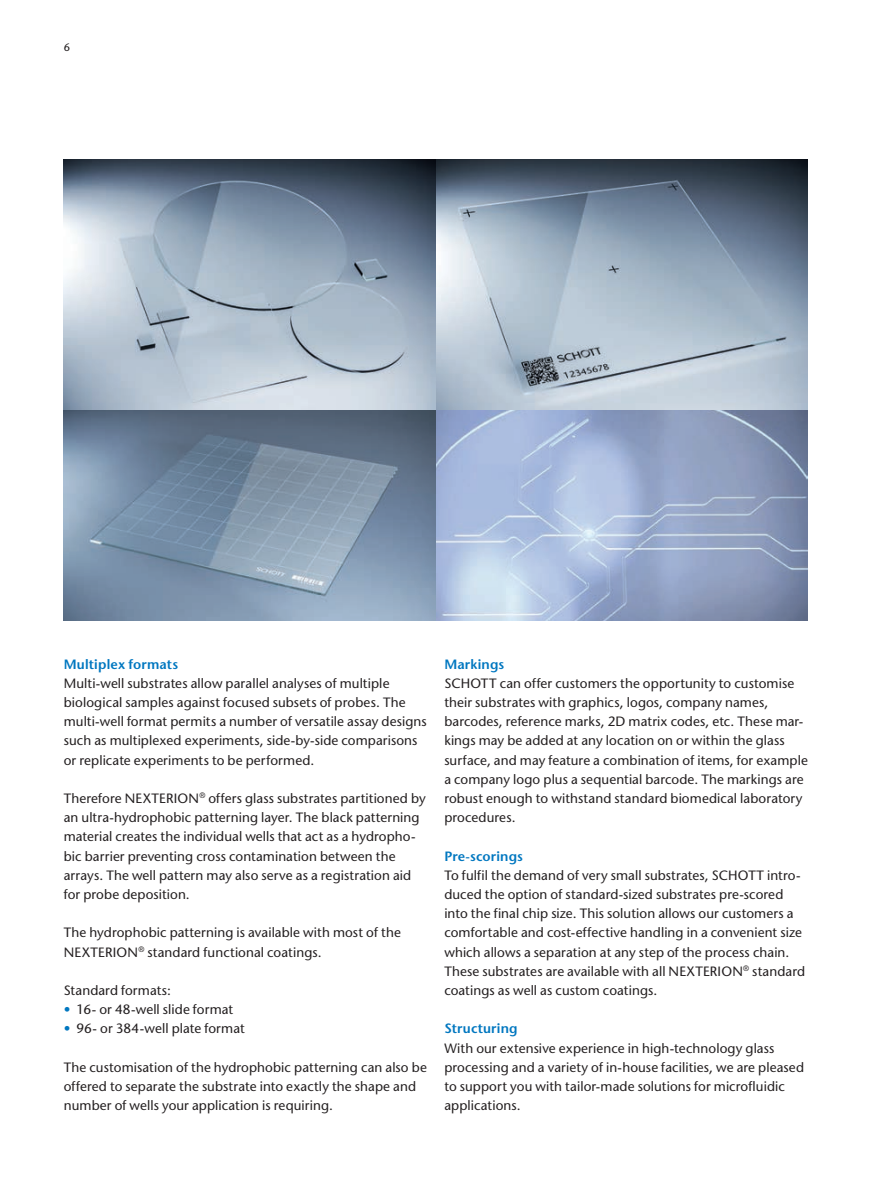
<style>
.page{position:relative;width:893px;height:1191px;background:#fff}
.page>*{position:absolute;margin:0;border:0;box-sizing:border-box;transform-origin:0 0}
.t1{font:500 13.5px/19.2px "Stone Sans Std";letter-spacing:.005em;color:#231f20}
.t2{font:600 13.5px "Stone Sans Std";letter-spacing:.01em;color:#0077c0}
.t3{font:500 10.8px "Stone Sans Std";color:#231f20}
.s1{color:#0077c0}
</style>
<div class="page">
<img style="left:64px;top:159px;width:744px;height:461px">
<p class="t3" style="left:64px;top:40px;width:8px">6</p>
<p class="t2" style="left:64px;top:655px;width:116px">Multiplex formats</p>
<p class="t1" style="left:64px;top:673px;width:364px">Multi-well substrates allow parallel analyses of multiple biological samples against focused subsets of probes. The multi-well format permits a number of versatile assay designs such as multiplexed experiments, side-by-side comparisons or replicate experiments to be performed.</p>
<p class="t1" style="left:64px;top:788px;width:81px">Therefore Nexterion</p>
<p class="t1" style="left:64px;top:788px;width:363px;text-indent:136px"><sup>®</sup> offers glass substrates partitioned by an ultra-hydrophobic patterning layer. The black patterning material creates the individual wells that act as a hydropho&shy;bic barrier preventing cross contamination between the arrays. The well pattern may also serve as a registration aid for probe deposition.</p>
<p class="t1" style="left:64px;top:923px;width:339px">The hydrophobic patterning is available with most of the<br>Nexterion</p>
<p class="t1" style="left:138px;top:942px;width:185px"><sup>®</sup> standard functional coatings.</p>
<p class="t1" style="left:64px;top:980px;width:109px">Standard formats:</p>
<p class="t1" style="left:64px;top:1000px;width:171px"><span class="s1">•</span> 16- or 48-well slide format</p>
<p class="t1" style="left:64px;top:1019px;width:182px"><span class="s1">•</span> 96- or 384-well plate format</p>
<p class="t1" style="left:64px;top:1057px;width:365px">The customisation of the hydrophobic patterning can also be offered to separate the substrate into exactly the shape and number of wells your application is requiring.</p>
<p class="t2" style="left:444px;top:655px;width:62px">Markings</p>
<p class="t1" style="left:444px;top:673px;width:365px">SCHOTT can offer customers the opportunity to customise their substrates with graphics, logos, company names, barcodes, reference marks, 2D matrix codes, etc. These mar&shy;kings may be added at any location on or within the glass surface, and may feature a combination of items, for example a company logo plus a sequential barcode. The markings are robust enough to withstand standard biomedical laboratory procedures.</p>
<p class="t2" style="left:444px;top:847px;width:80px">Pre-scorings</p>
<p class="t1" style="left:444px;top:865px;width:362px">To fulfil the demand of very small substrates, SCHOTT intro&shy;duced the option of standard-sized substrates pre-scored into the final chip size. This solution allows our customers a comfortable and cost-effective handling in a convenient size which allows a separation at any step of the process chain.<br>These substrates are available with all NEXTERION<sup>®</sup> standard coatings as well as custom coatings.</p>
<p class="t2" style="left:444px;top:1020px;width:75px">Structuring</p>
<p class="t1" style="left:444px;top:1038px;width:361px">With our extensive experience in high-technology glass processing and a variety of in-house facilities, we are pleased to support you with tailor-made solutions for microfluidic applications.</p>
</div>
